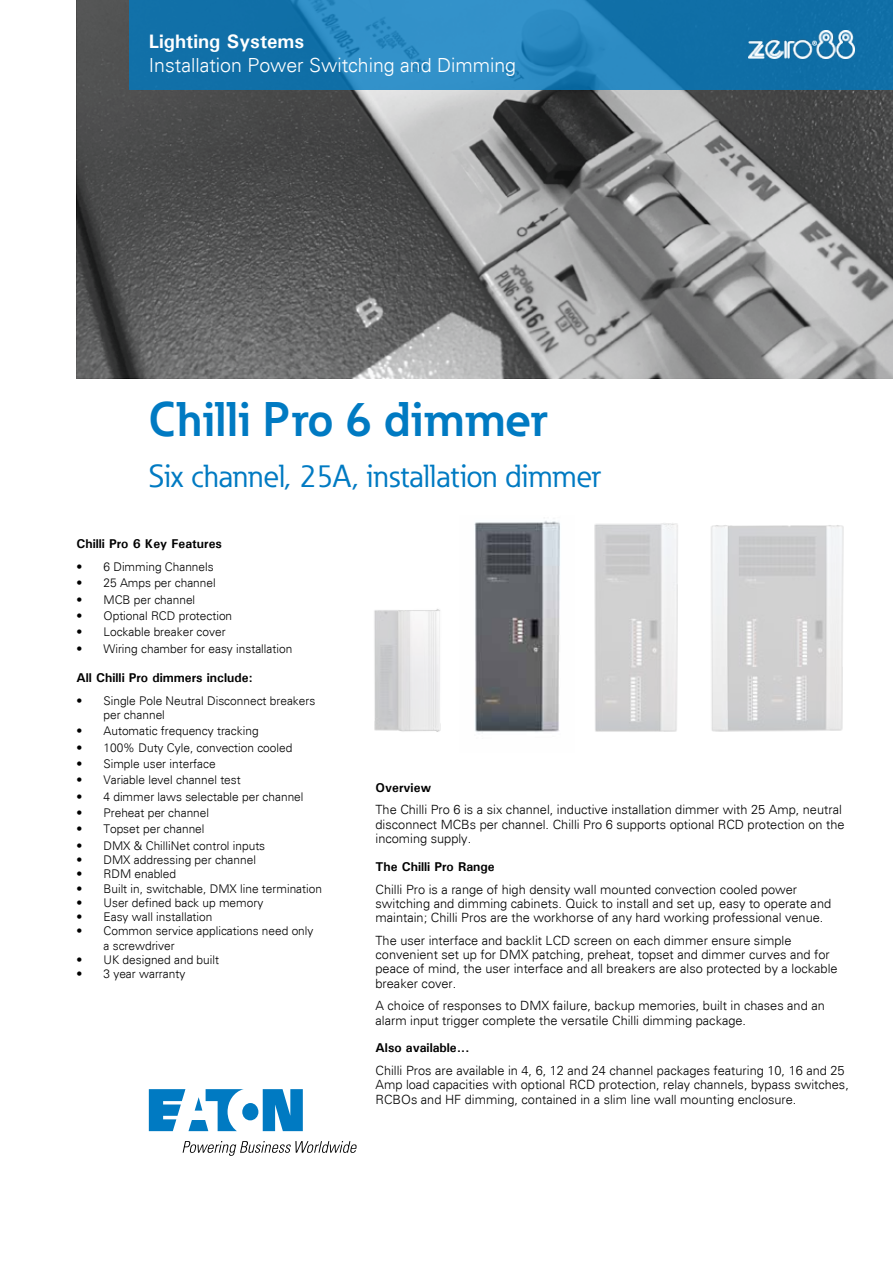
<style>
.page{position:relative;width:893px;height:1263px;background:#fff}
.page>*{position:absolute;margin:0;border:0;box-sizing:border-box;transform-origin:0 0}
.t1{font:700 48px "Eaton";color:#007ac2}
.t2{font:31.5px "Eaton";color:#007ac2}
.t3{font:300 19.5px "Univers";color:#fff}
.t4{font:700 19.5px "Univers";color:#fff}
.t5{font:300 12.75px/14.2px "Univers";color:#000}
.t6{font:700 12.75px "Univers";color:#000}
.t7{font:300 12px/14.2px "Univers";color:#000}
</style>
<div class="page">
<svg style="left:77px;top:0;width:816px;height:378px;background:#747575"></svg>
<img style="left:474px;top:521px;width:86px;height:212px">
<svg style="left:374px;top:609px;width:67px;height:123px"></svg>
<svg style="left:594px;top:523px;width:250px;height:209px;fill:#d1d1d1"></svg>
<svg style="left:149px;top:1089px;width:154px;height:42px"></svg>
<svg style="left:183px;top:1141px;width:174px;height:15px"></svg>
<svg style="left:129px;top:0;width:764px;height:90px;background:#1c7bb3"></svg>
<img style="left:749px;top:30px;width:106px;height:29px">
<h3 class="t4" style="left:149px;top:29px;width:157px">Lighting Systems</h3>
<h3 class="t3" style="left:149px;top:53px;width:369px">Installation Power Switching and Dimming</h3>
<h1 class="t1" style="left:149px;top:389px;width:400px">Chilli Pro 6 dimmer</h1>
<h2 class="t2" style="left:149px;top:456px;width:453px">Six channel, 25A, installation dimmer</h2>
<p class="t6" style="left:76px;top:536px;width:147px">Chilli Pro 6 Key Features</p>
<p class="t7" style="left:76px;top:559px;width:139px">• 6 Dimming Channels</p>
<p class="t7" style="left:76px;top:576px;width:141px">• 25 Amps per channel</p>
<p class="t7" style="left:76px;top:592px;width:120px">• MCB per channel</p>
<p class="t7" style="left:76px;top:609px;width:157px">• Optional RCD protection</p>
<p class="t7" style="left:76px;top:625px;width:151px">• Lockable breaker cover</p>
<p class="t7" style="left:76px;top:641px;width:217px">• Wiring chamber for easy installation</p>
<p class="t6" style="left:76px;top:669px;width:178px">All Chilli Pro dimmers include:</p>
<p class="t7" style="left:104px;top:693px;width:213px;text-indent:-27px">• Single Pole Neutral Disconnect breakers per channel</p>
<p class="t7" style="left:76px;top:724px;width:184px">• Automatic frequency tracking</p>
<p class="t7" style="left:76px;top:740px;width:217px">• 100% Duty Cyle, convection cooled</p>
<p class="t7" style="left:76px;top:756px;width:141px">• Simple user interface</p>
<p class="t7" style="left:76px;top:773px;width:166px">• Variable level channel test</p>
<p class="t7" style="left:76px;top:789px;width:229px">• 4 dimmer laws selectable per channel</p>
<p class="t7" style="left:76px;top:806px;width:134px">• Preheat per channel</p>
<p class="t7" style="left:76px;top:822px;width:130px">• Topset per channel</p>
<p class="t7" style="left:76px;top:838px;width:190px">• DMX &amp; ChilliNet control inputs</p>
<p class="t7" style="left:76px;top:853px;width:181px">• DMX addressing per channel</p>
<p class="t7" style="left:76px;top:867px;width:101px">• RDM enabled</p>
<p class="t7" style="left:76px;top:881px;width:247px">• Built in, switchable, DMX line termination</p>
<p class="t7" style="left:76px;top:895px;width:188px">• User defined back up memory</p>
<p class="t7" style="left:76px;top:910px;width:137px">• Easy wall installation</p>
<p class="t7" style="left:104px;top:924px;width:211px;text-indent:-27px">• Common service applications need only a screwdriver</p>
<p class="t7" style="left:76px;top:952px;width:144px">• UK designed and built</p>
<p class="t7" style="left:76px;top:967px;width:110px">• 3 year warranty</p>
<p class="t6" style="left:376px;top:779px;width:57px">Overview</p>
<p class="t5" style="left:376px;top:803px;width:471px">The Chilli Pro 6 is a six channel, inductive installation dimmer with 25 Amp, neutral disconnect MCBs per channel. Chilli Pro 6 supports optional RCD protection on the incoming supply.</p>
<p class="t6" style="left:376px;top:858px;width:121px">The Chilli Pro Range</p>
<p class="t5" style="left:376px;top:882px;width:457px">Chilli Pro is a range of high density wall mounted convection cooled power switching and dimming cabinets. Quick to install and set up, easy to operate and maintain; Chilli Pros are the workhorse of any hard working professional venue.</p>
<p class="t5" style="left:376px;top:933px;width:463px">The user interface and backlit LCD screen on each dimmer ensure simple convenient set up for DMX patching, preheat, topset and dimmer curves and for peace of mind, the user interface and all breakers are also protected by a lockable breaker cover.</p>
<p class="t5" style="left:376px;top:999px;width:451px">A choice of responses to DMX failure, backup memories, built in chases and an alarm input trigger complete the versatile Chilli dimming package.</p>
<p class="t6" style="left:376px;top:1040px;width:95px">Also available...</p>
<p class="t5" style="left:376px;top:1063px;width:475px">Chilli Pros are available in 4, 6, 12 and 24 channel packages featuring 10, 16 and 25<br>Amp load capacities with optional RCD protection, relay channels, bypass switches,<br>RCBOs and HF dimming, contained in a slim line wall mounting enclosure.</p>
</div>
